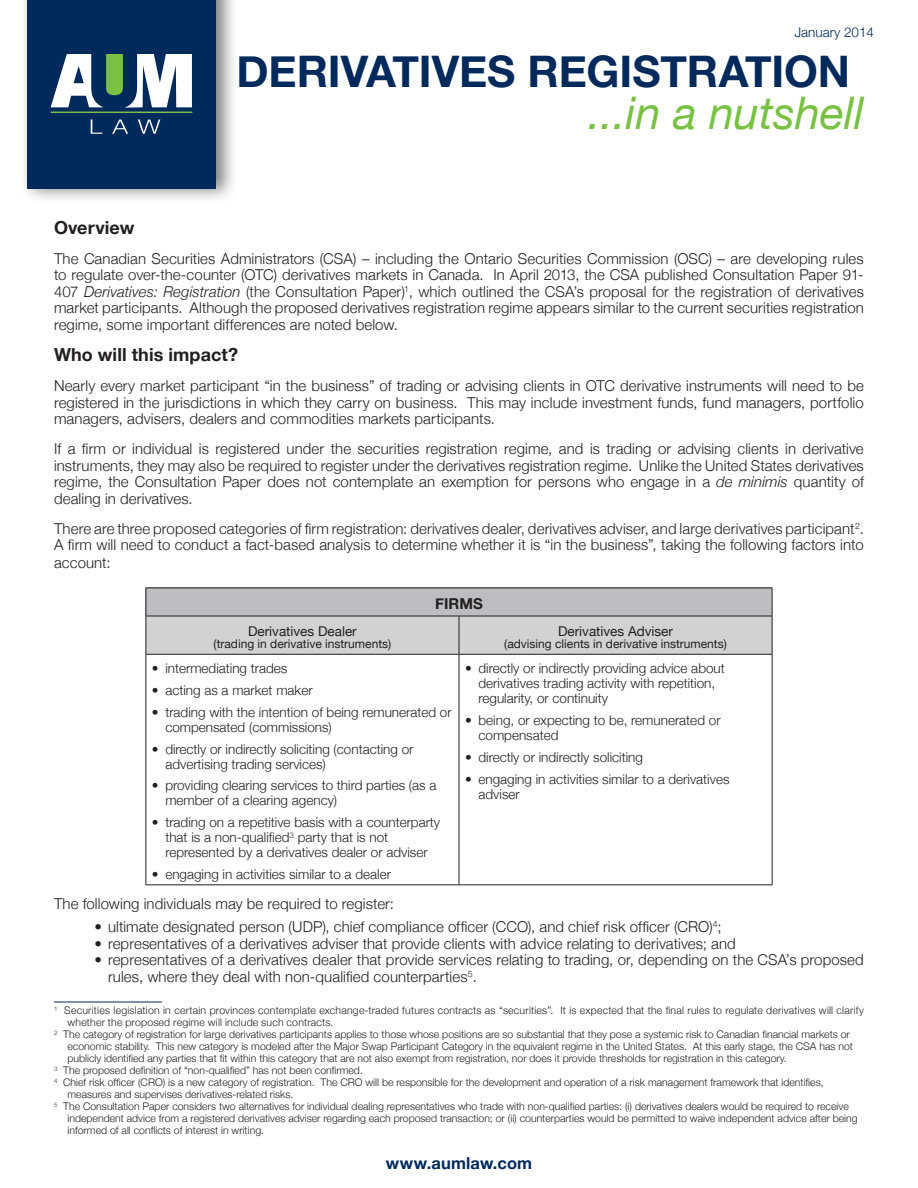
<style>
.page{position:relative;width:918px;height:1188px;background:#fff}
.page>*{position:absolute;margin:0;border:0;box-sizing:border-box;transform-origin:0 0}
.t1{font:italic 45px "Helvetica Neue";color:#79c142}
.t2{font:700 43.5px "Helvetica Neue";letter-spacing:-.005em;color:#00295c}
.t3{font:700 18px "Helvetica Neue";letter-spacing:.005em;color:#231f20}
.t4{font:700 16.5px "Helvetica Neue";letter-spacing:.01em;color:#00295c}
.t5{font:300 15px/16.5px "Helvetica Neue";letter-spacing:.005em;color:#231f20;text-align:justify}
.t6{font:700 15px "Helvetica Neue";color:#231f20}
.t7{font:300 13.5px/15px "Helvetica Neue";color:#231f20}
.t8{font:13.5px "Helvetica Neue";color:#231f20}
.t9{font:300 13.5px "Helvetica Neue";color:#00295c}
.t10{font:12px "Helvetica Neue";color:#231f20}
.t11{font:300 10.5px/12px "Helvetica Neue";color:#231f20}
.t12{font:300 10.5px/12px "Helvetica Neue";letter-spacing:.02em;color:#231f20}
.s1{font-style:italic}
</style>
<div class="page">
<div style="left:18px;top:0;width:220px;height:205px;background:#231f20;opacity:.6"></div>
<div style="left:27px;top:0;width:189px;height:189px;background:#00295c"></div>
<svg style="left:91px;top:120px;width:11px;height:14px"></svg>
<svg style="left:112px;top:120px;width:16px;height:14px"></svg>
<svg style="left:138px;top:120px;width:22px;height:14px"></svg>
<hr style="left:51px;top:112px;width:141px;height:1px;background:#79c145">
<svg style="left:51px;top:54px;width:141px;height:54px"></svg>
<svg style="left:146px;top:588px;width:627px;height:66px;background:#c5c5c8"></svg>
<hr style="left:146px;top:616px;width:313px;height:1px;background:#231f20">
<hr style="left:146px;top:616px;width:1px;height:38px;background:#231f20">
<hr style="left:459px;top:616px;width:313px;height:1px;background:#231f20">
<hr style="left:459px;top:616px;width:1px;height:38px;background:#231f20">
<hr style="left:772px;top:616px;width:1px;height:38px;background:#231f20">
<hr style="left:146px;top:654px;width:313px;height:1px;background:#231f20">
<hr style="left:146px;top:655px;width:1px;height:229px;background:#231f20">
<hr style="left:459px;top:654px;width:313px;height:1px;background:#231f20">
<hr style="left:459px;top:655px;width:1px;height:229px;background:#231f20">
<hr style="left:772px;top:655px;width:1px;height:229px;background:#231f20">
<hr style="left:146px;top:884px;width:313px;height:1px;background:#231f20">
<hr style="left:459px;top:884px;width:313px;height:1px;background:#231f20">
<hr style="left:54px;top:1002px;width:108px;height:1px;background:#00295c">
<p class="t9" style="left:795px;top:21px;width:81px">January 2014</p>
<p class="t2" style="left:237px;top:32px;width:615px">DERIVATIVES REGISTRATION</p>
<p class="t1" style="left:588px;top:76px;width:277px">...in a nutshell</p>
<p class="t3" style="left:54px;top:211px;width:82px">Overview</p>
<p class="t5" style="left:54px;top:249px;width:811px">The Canadian Securities Administrators (CSA) – including the Ontario Securities Commission (OSC) – are developing rules to regulate over-the-counter (OTC) derivatives markets in Canada. In April 2013, the CSA published Consultation Paper 91- 407 <span class="s1">Derivatives: Registration</span> (the Consultation Paper)<sup>1</sup>, which outlined the CSA’s proposal for the registration of derivatives market participants. Although the proposed derivatives registration regime appears similar to the current securities registration regime, some important differences are noted below.</p>
<p class="t3" style="left:54px;top:338px;width:186px">Who will this impact?</p>
<p class="t5" style="left:54px;top:377px;width:811px">Nearly every market participant “in the business” of trading or advising clients in OTC derivative instruments will need to be registered in the jurisdictions in which they carry on business. This may include investment funds, fund managers, portfolio managers, advisers, dealers and commodities markets participants.</p>
<p class="t5" style="left:54px;top:440px;width:812px">If a firm or individual is registered under the securities registration regime, and is trading or advising clients in derivative instruments, they may also be required to register under the derivatives registration regime. Unlike the United States derivatives regime, the Consultation Paper does not contemplate an exemption for persons who engage in a <span class="s1">de minimis</span> quantity of dealing in derivatives.</p>
<p class="t5" style="left:54px;top:519px;width:811px">There are three proposed categories of firm registration: derivatives dealer, derivatives adviser, and large derivatives participant<sup>2</sup>.<br>A firm will need to conduct a fact-based analysis to determine whether it is “in the business”, taking the following factors into</p>
<p class="t5" style="left:54px;top:554px;width:58px">account:</p>
<p class="t6" style="left:435px;top:590px;width:49px">FIRMS</p>
<p class="t8" style="left:248px;top:620px;width:110px">Derivatives Dealer</p>
<p class="t10" style="left:214px;top:634px;width:179px">(trading in derivative instruments)</p>
<p class="t8" style="left:558px;top:620px;width:116px">Derivatives Adviser</p>
<p class="t10" style="left:504px;top:634px;width:224px">(advising clients in derivative instruments)</p>
<p class="t7" style="left:152px;top:660px;width:137px">• intermediating trades</p>
<p class="t7" style="left:152px;top:682px;width:162px">• acting as a market maker</p>
<p class="t7" style="left:165px;top:704px;width:288px;text-indent:-14px">• trading with the intention of being remunerated or compensated (commissions)</p>
<p class="t7" style="left:165px;top:741px;width:250px;text-indent:-14px">• directly or indirectly soliciting (contacting or advertising trading services)</p>
<p class="t7" style="left:165px;top:777px;width:273px;text-indent:-14px">• providing clearing services to third parties (as a member of a clearing agency)</p>
<p class="t7" style="left:165px;top:814px;width:276px;text-indent:-14px">• trading on a repetitive basis with a counterparty that is a non-qualified<sup>3</sup> party that is not represented by a derivatives dealer or adviser</p>
<p class="t7" style="left:152px;top:866px;width:241px">• engaging in activities similar to a dealer</p>
<p class="t7" style="left:478px;top:660px;width:248px;text-indent:-14px">• directly or indirectly providing advice about derivatives trading activity with repetition, regularity, or continuity</p>
<p class="t7" style="left:478px;top:712px;width:244px;text-indent:-14px">• being, or expecting to be, remunerated or compensated</p>
<p class="t7" style="left:465px;top:749px;width:180px">• directly or indirectly soliciting</p>
<p class="t7" style="left:478px;top:771px;width:253px;text-indent:-14px">• engaging in activities similar to a derivatives adviser</p>
<p class="t5" style="left:54px;top:895px;width:342px">The following individuals may be required to register:</p>
<p class="t5" style="left:94px;top:918px;width:629px">• ultimate designated person (UDP), chief compliance officer (CCO), and chief risk officer (CRO)<sup>4</sup>;</p>
<p class="t5" style="left:94px;top:935px;width:643px">• representatives of a derivatives adviser that provide clients with advice relating to derivatives; and</p>
<p class="t5" style="left:108px;top:951px;width:757px;text-indent:-14px">• representatives of a derivatives dealer that provide services relating to trading, or, depending on the CSA’s proposed rules, where they deal with non-qualified counterparties<sup>5</sup>.</p>
<p class="t12" style="left:68px;top:1004px;width:798px;text-indent:-14px"><sup>1</sup> Securities legislation in certain provinces contemplate exchange-traded futures contracts as “securities”. It is expected that the final rules to regulate derivatives will clarify whether the proposed regime will include such contracts.</p>
<p class="t11" style="left:68px;top:1028px;width:787px;text-indent:-14px"><sup>2</sup> The category of registration for large derivatives participants applies to those whose positions are so substantial that they pose a systemic risk to Canadian financial markets or economic stability. This new category is modeled after the Major Swap Participant Category in the equivalent regime in the United States. At this early stage, the CSA has not publicly identified any parties that fit within this category that are not also exempt from registration, nor does it provide thresholds for registration in this category.</p>
<p class="t11" style="left:54px;top:1064px;width:310px"><sup>3</sup> The proposed definition of “non-qualified” has not been confirmed.</p>
<p class="t11" style="left:68px;top:1076px;width:758px;text-indent:-14px"><sup>4</sup> Chief risk officer (CRO) is a new category of registration. The CRO will be responsible for the development and operation of a risk management framework that identifies, measures and supervises derivatives-related risks.</p>
<p class="t11" style="left:68px;top:1100px;width:792px;text-indent:-14px"><sup>5</sup> The Consultation Paper considers two alternatives for individual dealing representatives who trade with non-qualified parties: (i) derivatives dealers would be required to receive independent advice from a registered derivatives adviser regarding each proposed transaction; or (ii) counterparties would be permitted to waive independent advice after being informed of all conflicts of interest in writing.</p>
<p class="t4" style="left:386px;top:1148px;width:148px">www.aumlaw.com</p>
</div>
